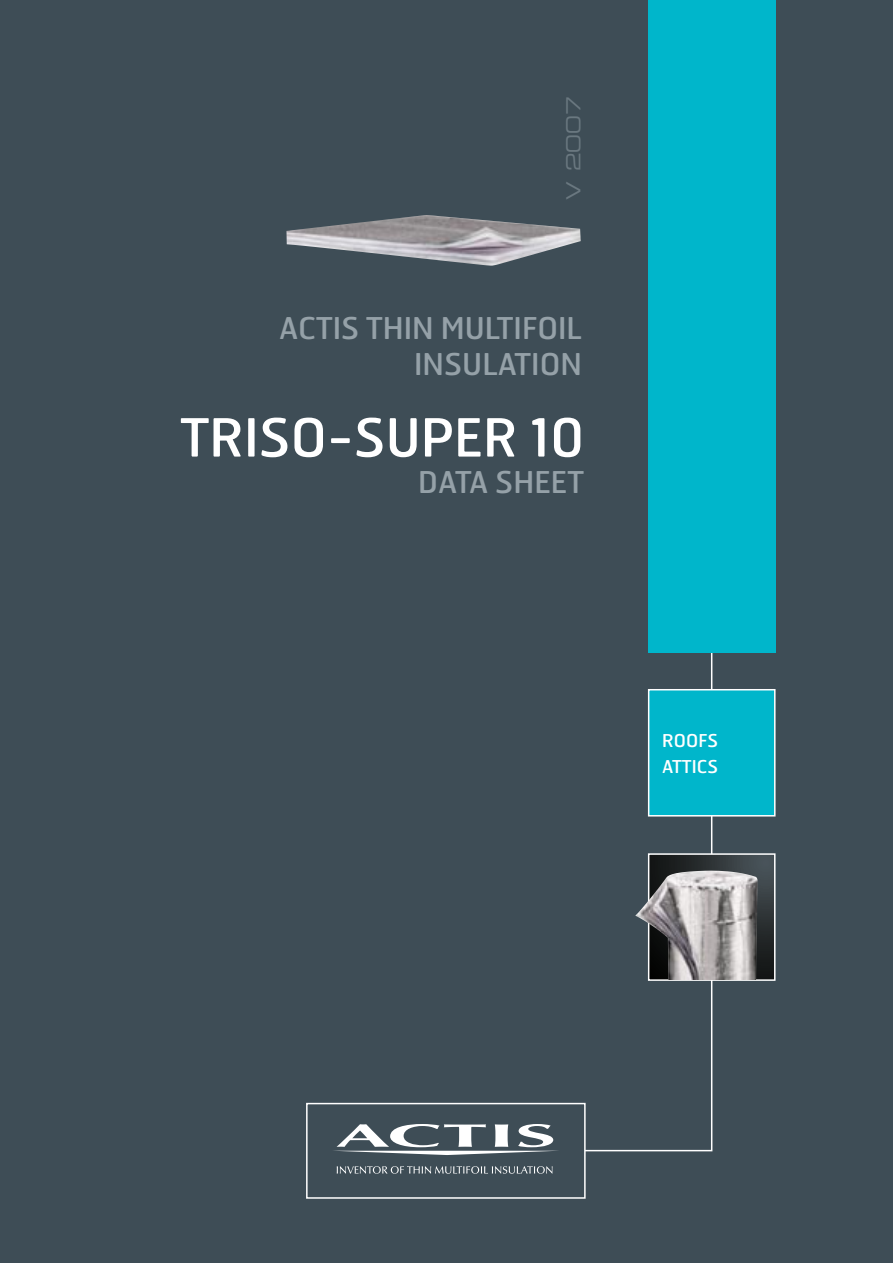
<style>
.page{position:relative;width:893px;height:1263px;background:#fff}
.page>*{position:absolute;margin:0;border:0;box-sizing:border-box;transform-origin:0 0}
.t1{font:52.5px "Hermes";color:#fff}
.t2{font:30px/36px "Hermes";color:#95a1a8;text-align:right}
.t3{font:19.5px "Eurostile Extended Two";color:#6a7880}
.t4{font:17.7px/25.5px "Hermes";color:#fff}
</style>
<div class="page">
<div style="left:0;top:0;width:892px;height:1263px;background:#3e4d56"></div>
<svg style="left:582px;top:652px;width:131px;height:500px"></svg>
<svg style="left:651px;top:856px;width:121px;height:122px"></svg>
<div style="left:648px;top:853px;width:127px;height:128px;border:2px solid #fff"></div>
<img style="left:635px;top:871px;width:122px;height:108px">
<div style="left:648px;top:0;width:127px;height:652px;background:#00b6cb"></div>
<div style="left:648px;top:690px;width:126px;height:126px;background:#00b6cb"></div>
<div style="left:648px;top:689px;width:127px;height:128px;border:2px solid #fff"></div>
<img style="left:286px;top:215px;width:294px;height:51px">
<div style="left:306px;top:1103px;width:279px;height:96px;border:2px solid #fff"></div>
<svg style="left:334px;top:1124px;width:224px;height:31px"></svg>
<svg style="left:337px;top:1166px;width:215px;height:8px"></svg>
<p class="t3" style="left:566px;top:200px;width:105px;rotate:-90deg">V 2007</p>
<p class="t2" style="left:279px;top:313px;width:304px">ACTIS THIN MULTIFOIL<br>INSULATION</p>
<h1 class="t1" style="left:180px;top:419px;width:405px">TRISO-SUPER 10</h1>
<p class="t2" style="left:418px;top:466px;width:167px">DATA SHEET</p>
<p class="t4" style="left:662px;top:730px;width:57px">ROOFS<br>ATTICS</p>
</div>
